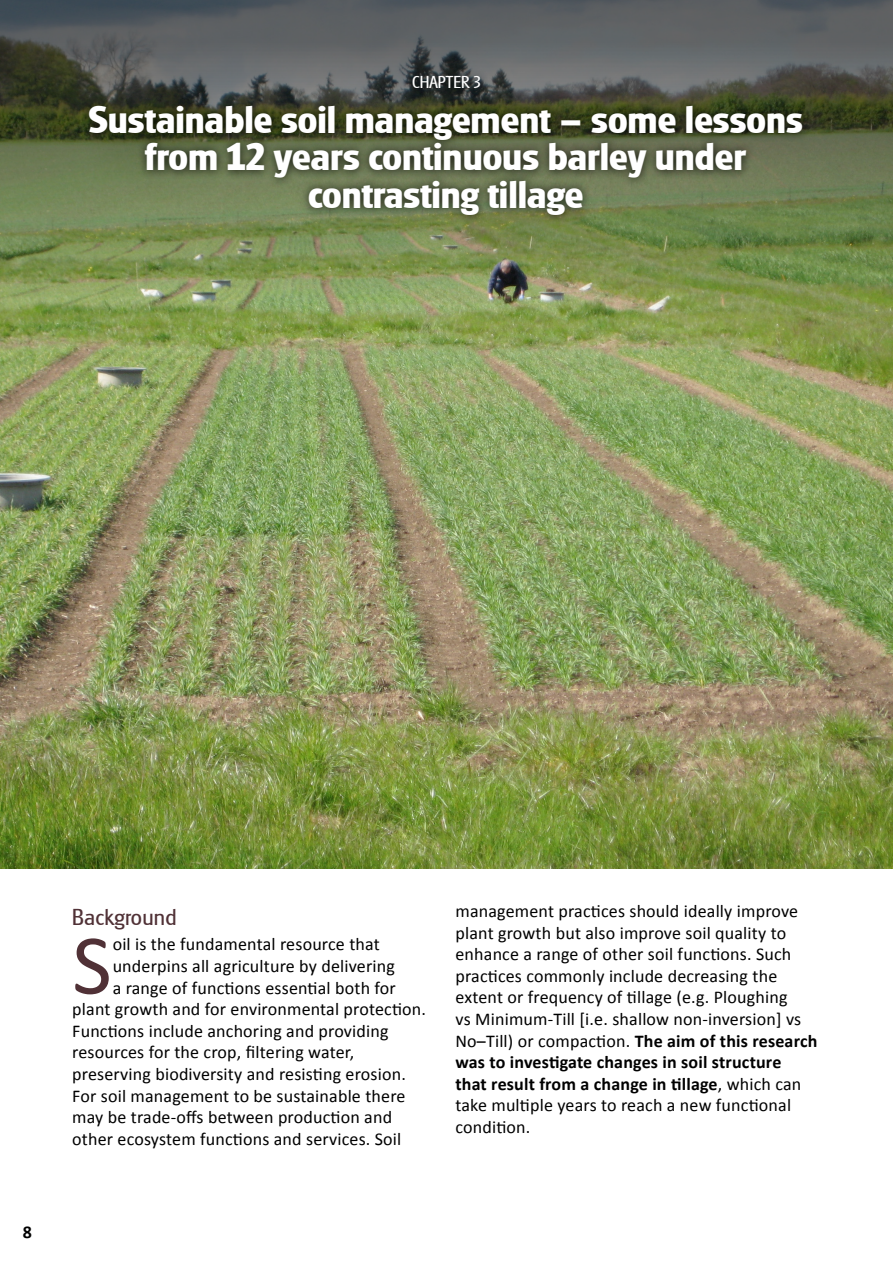
<style>
.page{position:relative;width:893px;height:1263px;background:#fff}
.page>*{position:absolute;margin:0;border:0;box-sizing:border-box;transform-origin:0 0}
.t1{font:86.1px "Calibri";color:#503136}
.t2{font:700 40.5px/37.5px "Glasgow RR";color:#fff;text-align:center}
.t3{font:24px "Glasgow RR";letter-spacing:.01em;color:#503136}
.t4{font:18px/21.6px "Calibri";letter-spacing:.01em;color:#000}
.t5{font:18px "Glasgow RR";color:#fff}
.t6{font:700 18px "Calibri";color:#000}
.s1{font-weight:700}
</style>
<div class="page">
<img style="left:0;top:298px;width:893px;height:570px">
<svg style="left:0;top:0;width:893px;height:298px;background:#677156"></svg>
<div style="left:80px;top:96px;width:731px;height:128px;background:#000;opacity:.75"></div>
<div style="left:404px;top:67px;width:86px;height:30px;background:#000;opacity:.75"></div>
<p class="t5" style="left:412px;top:72px;width:70px">CHAPTER 3</p>
<h2 class="t2" style="left:89px;top:101px;width:715px">Sustainable soil management – some lessons from 12 years continuous barley under contrasting tillage</h2>
<p class="t6" style="left:23px;top:1221px;width:11px">8</p>
<h3 class="t3" style="left:72px;top:903px;width:106px">Background</h3>
<h1 class="t1" style="left:72px;top:910px;width:41px">S</h1>
<p class="t4" style="left:113px;top:934px;width:269px">oil is the fundamental resource that</p>
<p class="t4" style="left:113px;top:955px;width:284px">underpins all agriculture by delivering</p>
<p class="t4" style="left:113px;top:977px;width:285px">a range of functions essential both for</p>
<p class="t4" style="left:72px;top:998px;width:355px">plant growth and for environmental protection.</p>
<p class="t4" style="left:72px;top:1020px;width:318px">Functions include anchoring and providing</p>
<p class="t4" style="left:72px;top:1042px;width:284px">resources for the crop, filtering water,</p>
<p class="t4" style="left:72px;top:1063px;width:335px">preserving biodiversity and resisting erosion.</p>
<p class="t4" style="left:72px;top:1085px;width:335px">For soil management to be sustainable there</p>
<p class="t4" style="left:72px;top:1106px;width:321px">may be trade-offs between production and</p>
<p class="t4" style="left:72px;top:1128px;width:331px">other ecosystem functions and services. Soil</p>
<p class="t4" style="left:455px;top:900px;width:363px">management practices should ideally improve plant growth but also improve soil quality to enhance a range of other soil functions. Such practices commonly include decreasing the extent or frequency of tillage (e.g. Ploughing<br>vs Minimum-Till [i.e. shallow non-inversion] vs No–Till) or compaction. <span class="s1">The aim of this research was to investigate changes in soil structure<br>that result from a change in tillage</span>, which can take multiple years to reach a new functional condition.</p>
</div>
